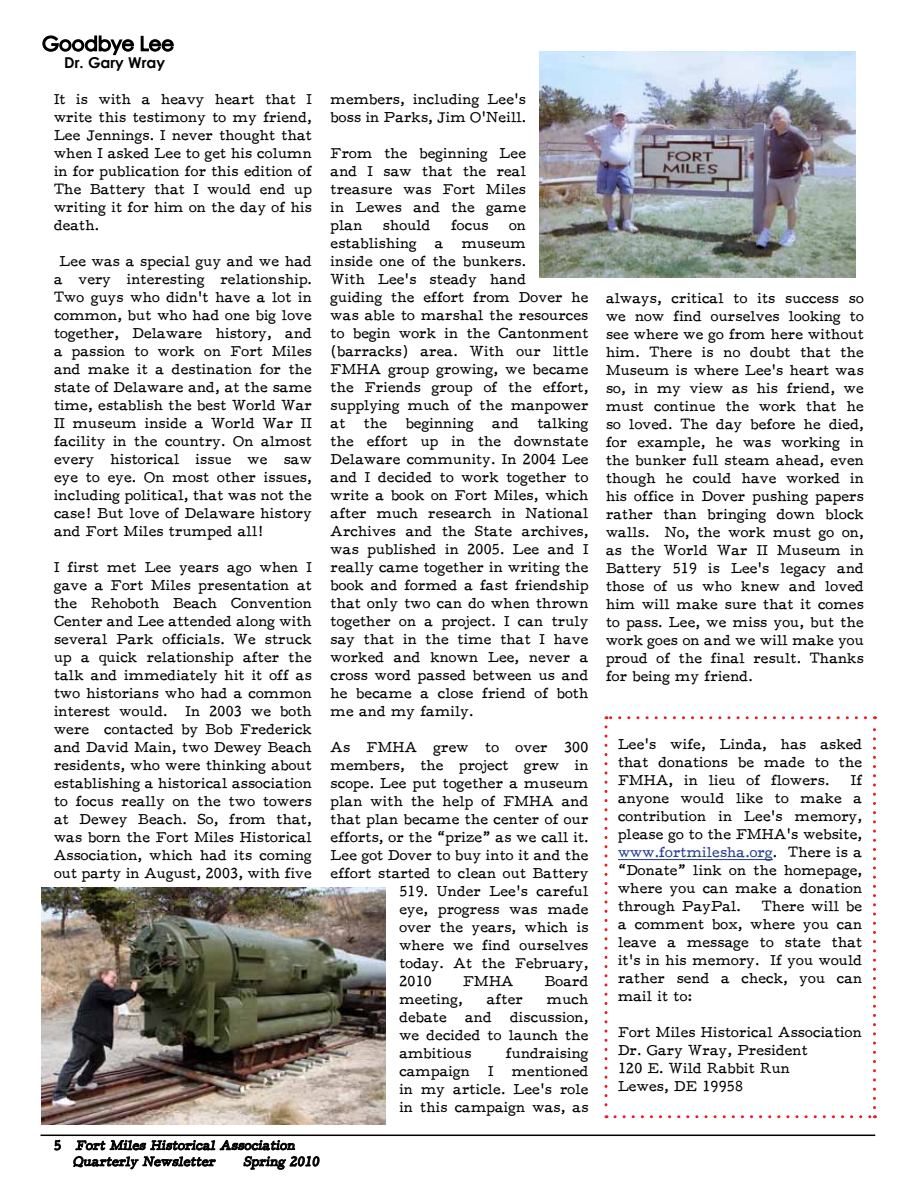
<style>
.page{position:relative;width:918px;height:1188px;background:#fff}
.page>*{position:absolute;margin:0;border:0;box-sizing:border-box;transform-origin:0 0}
.t1{font:15px/18px "F25 Executive";color:#000;text-align:justify}
.t2{font:700 15px "Century Gothic";color:#000}
.t3{font:italic 13.5px/16.2px "F25 Executive";color:#000}
.s1{font-style:normal}
.s2{color:#25408f}
</style>
<div class="page">
<svg style="left:54px;top:1140px;width:7px;height:11px"></svg>
<svg style="left:73px;top:1134px;width:247px;height:36px"></svg>
<hr style="left:40px;top:1135px;width:835px;height:1px;background:#000">
<img style="left:540px;top:52px;width:316px;height:226px">
<img style="left:42px;top:888px;width:344px;height:236px">
<svg style="left:42px;top:35px;width:132px;height:21px"></svg>
<svg style="left:604px;top:727px;width:4px;height:391px"></svg>
<svg style="left:615px;top:1115px;width:260px;height:3px"></svg>
<svg style="left:873px;top:716px;width:3px;height:392px"></svg>
<svg style="left:606px;top:716px;width:260px;height:3px"></svg>
<hr style="left:618px;top:859px;width:155px;height:1px;background:#25408f">
<p class="t2" style="left:64px;top:53px;width:102px">Dr. Gary Wray</p>
<p class="t1" style="left:54px;top:90px;width:260px">It is with a heavy heart that I write this testimony to my friend, Lee Jennings. I never thought that when I asked Lee to get his column in for publication for this edition of The Battery that I would end up writing it for him on the day of his death.</p>
<p class="t1" style="left:54px;top:252px;width:260px;text-indent:6px">Lee was a special guy and we had a very interesting relationship.<br>Two guys who didn’t have a lot in common, but who had one big love together, Delaware history, and a passion to work on Fort Miles and make it a destination for the state of Delaware and, at the same time, establish the best World War II museum inside a World War II facility in the country. On almost every historical issue we saw eye to eye. On most other issues, including political, that was not the case! But love of Delaware history and Fort Miles trumped all!</p>
<p class="t1" style="left:54px;top:558px;width:260px">I first met Lee years ago when I gave a Fort Miles presentation at the Rehoboth Beach Convention Center and Lee attended along with several Park officials. We struck up a quick relationship after the talk and immediately hit it off as two historians who had a common interest would. In 2003 we both were contacted by Bob Frederick and David Main, two Dewey Beach residents, who were thinking about establishing a historical association to focus really on the two towers at Dewey Beach. So, from that, was born the Fort Miles Historical Association, which had its coming out party in August, 2003, with five</p>
<p class="t3" style="left:73px;top:1137px;width:226px;text-indent:-19px"><span class="s1">5</span> Fort Miles Historical Association<br>Quarterly Newsletter</p>
<p class="t3" style="left:243px;top:1153px;width:80px">Spring 2010</p>
<p class="t1" style="left:331px;top:90px;width:197px">members, including Lee’s boss in Parks, Jim O’Neill.</p>
<p class="t1" style="left:331px;top:144px;width:197px">From the beginning Lee and I saw that the real treasure was Fort Miles in Lewes and the game plan</p>
<p class="t1" style="left:383px;top:216px;width:49px">should</p>
<p class="t1" style="left:451px;top:216px;width:39px">focus</p>
<p class="t1" style="left:331px;top:216px;width:260px;text-align:left;text-indent:178px">on establishing a museum<br>inside one of the bunkers.<br>With Lee’s steady hand<br>guiding the effort from Dover he was able to marshal the resources to begin work in the Cantonment (barracks) area. With our little<br>FMHA group growing, we became the Friends group of the effort, supplying much of the manpower at the beginning and talking the effort up in the downstate<br>Delaware community. In 2004 Lee and I decided to work together to write a book on Fort Miles, which after much research in National<br>Archives and the State archives, was published in 2005. Lee and I really came together in writing the book and formed a fast friendship that only two can do when thrown together on a project. I can truly say that in the time that I have worked and known Lee, never a cross word passed between us and he became a close friend of both me and my family.</p>
<p class="t1" style="left:331px;top:738px;width:260px">As FMHA grew to over 300</p>
<p class="t1" style="left:331px;top:756px;width:260px">members, the project grew in</p>
<p class="t1" style="left:331px;top:774px;width:260px">scope. Lee put together a museum</p>
<p class="t1" style="left:331px;top:792px;width:259px">plan with the help of FMHA and</p>
<p class="t1" style="left:331px;top:810px;width:259px">that plan became the center of our</p>
<p class="t1" style="left:331px;top:828px;width:259px">efforts, or the “prize” as we call it.</p>
<p class="t1" style="left:331px;top:846px;width:259px">Lee got Dover to buy into it and the</p>
<p class="t1" style="left:331px;top:864px;width:259px">effort started to clean out Battery</p>
<p class="t1" style="left:399px;top:882px;width:191px">519. Under Lee’s careful</p>
<p class="t1" style="left:399px;top:900px;width:191px">eye, progress was made</p>
<p class="t1" style="left:399px;top:918px;width:191px">over the years, which is</p>
<p class="t1" style="left:399px;top:936px;width:191px">where we find ourselves</p>
<p class="t1" style="left:399px;top:954px;width:191px">today. At the February,</p>
<p class="t1" style="left:399px;top:972px;width:34px">2010</p>
<p class="t1" style="left:463px;top:972px;width:52px">FMHA</p>
<p class="t1" style="left:545px;top:972px;width:45px">Board</p>
<p class="t1" style="left:399px;top:990px;width:65px">meeting,</p>
<p class="t1" style="left:487px;top:990px;width:38px">after</p>
<p class="t1" style="left:399px;top:990px;width:191px;text-indent:148px">much debate and discussion, we decided to launch the ambitious</p>
<p class="t1" style="left:399px;top:1044px;width:191px;text-indent:107px">fundraising campaign I mentioned in my article. Lee’s role in this campaign was, as</p>
<p class="t1" style="left:606px;top:289px;width:260px">always, critical to its success so we now find ourselves looking to see where we go from here without him. There is no doubt that the Museum is where Lee’s heart was so, in my view as his friend, we must continue the work that he so loved. The day before he died, for example, he was working in the bunker full steam ahead, even though he could have worked in his office in Dover pushing papers rather than bringing down block walls. No, the work must go on, as the World War II Museum in Battery 519 is Lee’s legacy and those of us who knew and loved him will make sure that it comes to pass. Lee, we miss you, but the work goes on and we will make you proud of the final result. Thanks for being my friend.</p>
<p class="t1" style="left:618px;top:735px;width:246px">Lee’s wife, Linda, has asked that donations be made to the FMHA, in lieu of flowers.</p>
<p class="t1" style="left:618px;top:771px;width:246px;text-indent:233px">If anyone would like to make a contribution in Lee’s memory, please go to the FMHA’s website, <span class="s2">www.fortmilesha.org</span>. There is a “Donate” link on the homepage, where you can make a donation through PayPal.</p>
<p class="t1" style="left:618px;top:897px;width:246px;text-indent:144px">There will be a comment box, where you can leave a message to state that it’s in his memory. If you would rather send a check, you can mail it to:</p>
<p class="t1" style="left:618px;top:1023px;width:245px;text-align:left">Fort Miles Historical Association<br>Dr. Gary Wray, President<br>120 E. Wild Rabbit Run<br>Lewes, DE 19958</p>
</div>
